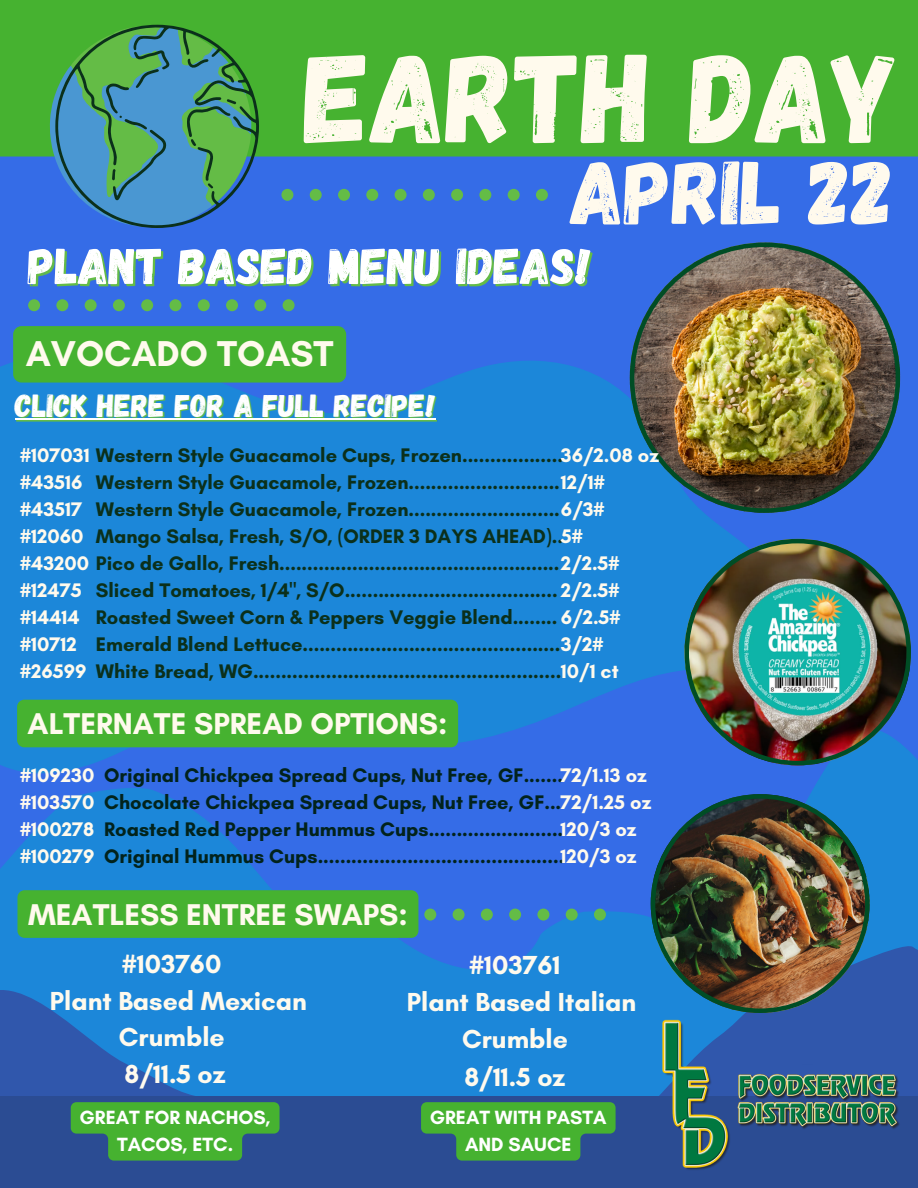
<style>
.page{position:relative;width:918px;height:1188px;background:#fff}
.page>*{position:absolute;margin:0;border:0;box-sizing:border-box;transform-origin:0 0}
.t1{font:126.3px "Gagalin";color:#fffaed}
.t2{font:90px "Gagalin";color:#fffaed}
.t3{font:50.85px "Gagalin";color:#fff}
.t4{font:700 36.6px "Glacial Indifference";color:#fffaed}
.t5{font:31.95px "Gagalin";color:#fff}
.t6{font:700 30.6px "Glacial Indifference";color:#fffaed}
.t7{font:700 26.55px/36.6px "Glacial Indifference";color:#fffaed;text-align:center}
.t8{font:700 19.95px "Glacial Indifference";color:#0b301b}
.t9{font:700 19.95px "Glacial Indifference";color:#02231c}
.t10{font:700 19.95px "Glacial Indifference";color:#fffaed}
.t11{font:700 19.5px/27px "Glacial Indifference";color:#fff;text-align:center}
.s1{color:#fffaed}
</style>
<div class="page">
<img style="left:0;top:0;width:918px;height:1188px">
<hr style="left:15px;top:418px;width:420px;height:2px;background:#fff">
<div style="left:17px;top:700px;width:441px;height:47px;background:#46b230"></div>
<div style="left:594px;top:909px;width:12px;height:12px;background:#64bc46;border-radius:50%"></div>
<div style="left:566px;top:909px;width:12px;height:12px;background:#64bc46;border-radius:50%"></div>
<div style="left:537px;top:909px;width:12px;height:12px;background:#64bc46;border-radius:50%"></div>
<div style="left:509px;top:909px;width:12px;height:12px;background:#64bc46;border-radius:50%"></div>
<div style="left:481px;top:909px;width:12px;height:12px;background:#64bc46;border-radius:50%"></div>
<div style="left:453px;top:909px;width:12px;height:12px;background:#64bc46;border-radius:50%"></div>
<div style="left:424px;top:909px;width:12px;height:12px;background:#64bc46;border-radius:50%"></div>
<div style="left:17px;top:890px;width:401px;height:48px;background:#46b230"></div>
<svg style="left:71px;top:1102px;width:209px;height:59px;background:#419f41"></svg>
<svg style="left:421px;top:1102px;width:195px;height:59px;background:#419f41"></svg>
<p class="t1" style="left:305px;top:16px;width:597px">EARTH DAY</p>
<p class="t2" style="left:570px;top:134px;width:326px">APRIL 22</p>
<p class="t3" style="left:28px;top:233px;width:564px">PLANT BASED MENU IDEAS!</p>
<p class="t4" style="left:26px;top:331px;width:309px">AVOCADO TOAST</p>
<p class="t5" style="left:15px;top:385px;width:422px">CLICK HERE FOR A FULL RECIPE!</p>
<p class="t8" style="left:20px;top:443px;width:640px"><span class="s1">#107031</span> Western Style Guacamole Cups, Frozen..................<span class="s1">36/2.08 oz</span></p>
<h3 class="t10" style="left:20px;top:470px;width:64px">#43516</h3>
<p class="t10" style="left:20px;top:497px;width:63px">#43517</p>
<p class="t10" style="left:20px;top:524px;width:65px">#12060</p>
<h4 class="t8" style="left:20px;top:551px;width:601px"><span class="s1">#43200</span> Pico de Gallo, Fresh..................................................<span class="s1">2/2.5#</span></h4>
<p class="t10" style="left:20px;top:578px;width:63px">#12475</p>
<h6 class="t10" style="left:20px;top:605px;width:61px">#14414</h6>
<p class="t10" style="left:20px;top:632px;width:58px">#10712</p>
<p class="t10" style="left:20px;top:659px;width:68px">#26599</p>
<p class="t8" style="left:96px;top:470px;width:510px">Western Style Guacamole, Frozen...........................<span class="s1">12/1#</span></p>
<p class="t8" style="left:96px;top:497px;width:510px">Western Style Guacamole, Frozen...........................<span class="s1">6/3#</span></p>
<p class="t8" style="left:96px;top:524px;width:488px">Mango Salsa, Fresh, S/O, (ORDER 3 DAYS AHEAD)..<span class="s1">5#</span></p>
<p class="t8" style="left:96px;top:578px;width:525px">Sliced Tomatoes, 1/4", S/O...................................... <span class="s1">2/2.5#</span></p>
<p class="t8" style="left:96px;top:605px;width:526px">Roasted Sweet Corn &amp; Peppers Veggie Blend........ <span class="s1">6/2.5#</span></p>
<p class="t8" style="left:96px;top:632px;width:509px">Emerald Blend Lettuce..............................................<span class="s1">3/2#</span></p>
<p class="t8" style="left:96px;top:659px;width:524px">White Bread, WG.......................................................<span class="s1">10/1 ct</span></p>
<p class="t6" style="left:28px;top:705px;width:421px">ALTERNATE SPREAD OPTIONS:</p>
<p class="t10" style="left:20px;top:763px;width:76px">#109230</p>
<p class="t10" style="left:20px;top:790px;width:76px">#103570</p>
<p class="t10" style="left:20px;top:817px;width:76px">#100278</p>
<h5 class="t10" style="left:20px;top:844px;width:76px">#100279</h5>
<p class="t9" style="left:104px;top:763px;width:544px">Original Chickpea Spread Cups, Nut Free, GF.......<span class="s1">72/1.13 oz</span></p>
<p class="t9" style="left:104px;top:790px;width:549px">Chocolate Chickpea Spread Cups, Nut Free, GF...<span class="s1">72/1.25 oz</span></p>
<p class="t9" style="left:104px;top:817px;width:534px">Roasted Red Pepper Hummus Cups........................<span class="s1">120/3 oz</span></p>
<p class="t9" style="left:104px;top:844px;width:462px">Original Hummus Cups............................................</p>
<p class="t10" style="left:561px;top:844px;width:78px">120/3 oz</p>
<p class="t6" style="left:28px;top:896px;width:381px">MEATLESS ENTREE SWAPS:</p>
<p class="t7" style="left:122px;top:946px;width:101px">#103760</p>
<p class="t7" style="left:50px;top:982px;width:259px">Plant Based Mexican<br>Crumble</p>
<p class="t7" style="left:125px;top:1055px;width:103px">8/11.5 oz</p>
<p class="t7" style="left:470px;top:947px;width:92px">#103761</p>
<h5 class="t7" style="left:407px;top:983px;width:231px;line-height:37.2px">Plant Based Italian<br>Crumble</h5>
<p class="t7" style="left:464px;top:1058px;width:103px">8/11.5 oz</p>
<p class="t11" style="left:80px;top:1103px;width:192px">GREAT FOR NACHOS,<br>TACOS, ETC.</p>
<p class="t11" style="left:430px;top:1103px;width:178px">GREAT WITH PASTA<br>AND SAUCE</p>
</div>
